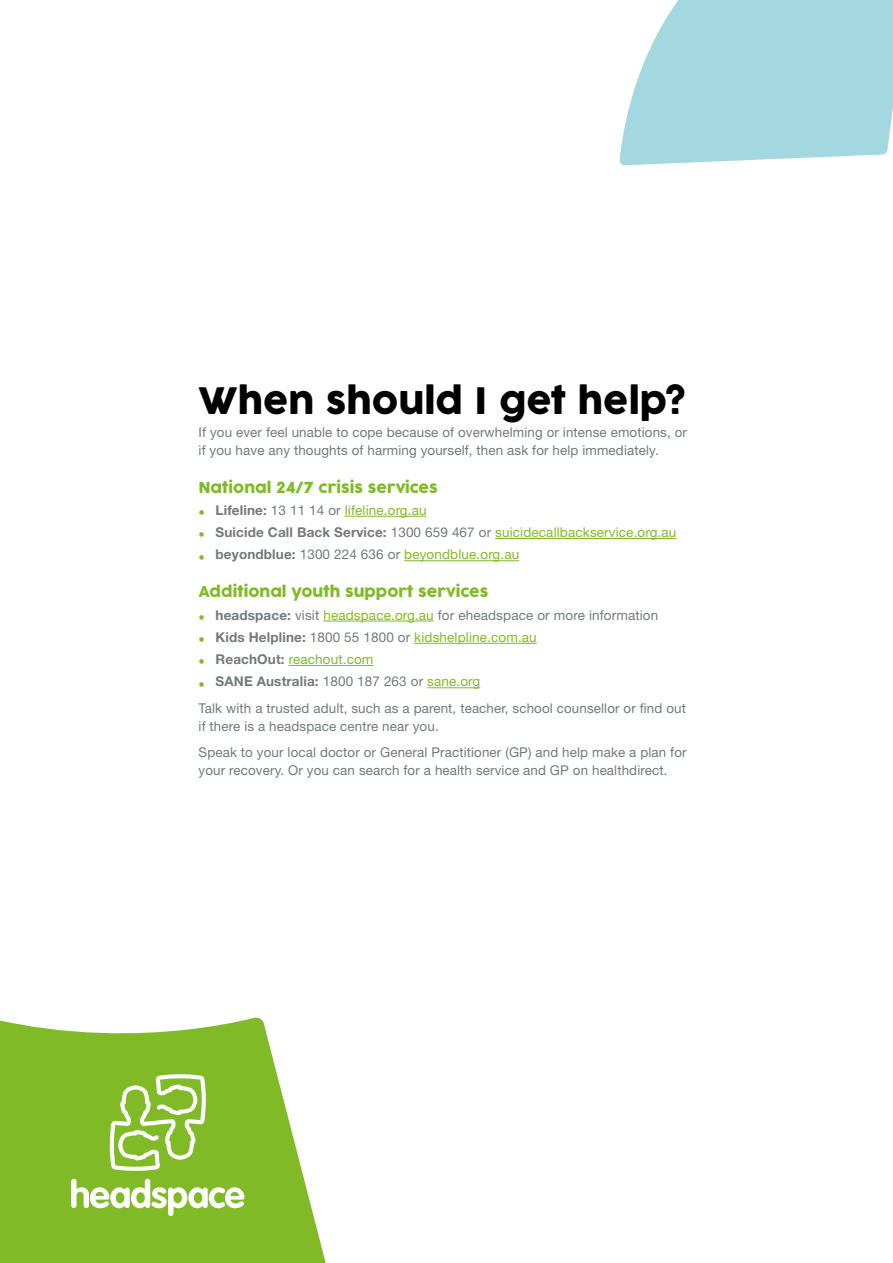
<style>
.page{position:relative;width:893px;height:1263px;background:#fff}
.page>*{position:absolute;margin:0;border:0;box-sizing:border-box;transform-origin:0 0}
.t1{font:36px "Cocogoose Pro";color:#000}
.t2{font:15px "Cocogoose Pro";color:#80ba27}
.t3{font:13.5px/26.5px "Helvetica Neue LT Std";letter-spacing:.01em;color:#73797c}
.t4{font:13.5px "Helvetica Neue LT Std";letter-spacing:.01em;color:#80ba27}
.s1{font-weight:700;color:#73797c}
.s2{color:#73797c}
.s3{font-weight:700}
.s4{color:#80ba27}
</style>
<div class="page">
<svg style="left:0;top:1017px;width:326px;height:246px;fill:#80ba27"></svg>
<svg style="left:110px;top:1074px;width:96px;height:97px"></svg>
<svg style="left:71px;top:1179px;width:173px;height:37px"></svg>
<svg style="left:619px;top:0;width:274px;height:165px;fill:#a4d8e0"></svg>
<hr style="left:345px;top:516px;width:82px;height:1px;background:#80ba27">
<hr style="left:495px;top:538px;width:181px;height:1px;background:#80ba27">
<hr style="left:404px;top:560px;width:115px;height:1px;background:#80ba27">
<hr style="left:323px;top:621px;width:111px;height:1px;background:#80ba27">
<hr style="left:414px;top:643px;width:123px;height:1px;background:#80ba27">
<hr style="left:289px;top:665px;width:84px;height:1px;background:#80ba27">
<hr style="left:427px;top:687px;width:53px;height:1px;background:#80ba27">
<h1 class="t1" style="left:199px;top:377px;width:489px">When should I get help?</h1>
<p class="t3" style="left:199px;top:423px;width:490px;line-height:18px">If you ever feel unable to cope because of overwhelming or intense emotions, or if you have any thoughts of harming yourself, then ask for help immediately.</p>
<p class="t2" style="left:199px;top:477px;width:241px">National 24/7 crisis services</p>
<p class="t4" style="left:199px;top:502px;width:229px"><sub>•</sub> <span class="s1">Lifeline:</span> <span class="s2">13 11 14 or</span> lifeline.org.au</p>
<p class="t4" style="left:199px;top:524px;width:479px"><sub>•</sub> <span class="s1">Suicide Call Back Service:</span> <span class="s2">1300 659 467 or</span> suicidecallbackservice.org.au</p>
<p class="t4" style="left:199px;top:546px;width:322px"><sub>•</sub> <span class="s1">beyondblue:</span> <span class="s2">1300 224 636 or</span> beyondblue.org.au</p>
<p class="t2" style="left:199px;top:582px;width:291px">Additional youth support services</p>
<p class="t3" style="left:199px;top:601px;width:461px"><sub>•</sub> <span class="s3">headspace:</span> visit <span class="s4">headspace.org.au</span> for eheadspace or more information</p>
<p class="t4" style="left:199px;top:629px;width:340px"><sub>•</sub> <span class="s1">Kids Helpline:</span> <span class="s2">1800 55 1800 or</span> kidshelpline.com.au</p>
<p class="t4" style="left:199px;top:651px;width:176px"><sub>•</sub> <span class="s1">ReachOut:</span> reachout.com</p>
<p class="t3" style="left:199px;top:668px;width:489px"><sub>•</sub> <span class="s3">SANE Australia:</span> 1800 187 263 or <span class="s4">sane.org<br></span>Talk with a trusted adult, such as a parent, teacher, school counsellor or find out</p>
<p class="t3" style="left:199px;top:713px;width:490px">if there is a headspace centre near you.<br>Speak to your local doctor or General Practitioner (GP) and help make a plan for</p>
<p class="t3" style="left:199px;top:757px;width:470px">your recovery. Or you can search for a health service and GP on healthdirect.</p>
</div>
